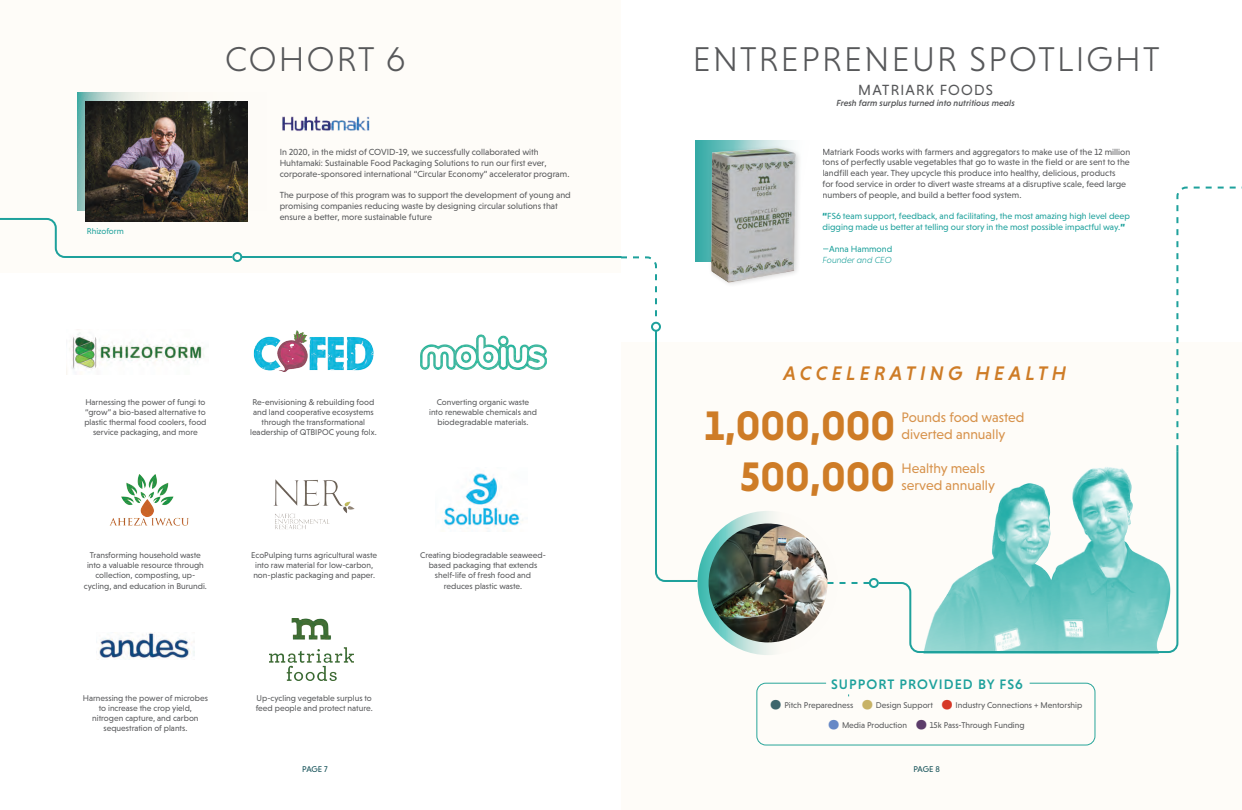
<style>
.page{position:relative;width:1242px;height:810px;background:#fff}
.page>*{position:absolute;margin:0;border:0;box-sizing:border-box;transform-origin:0 0}
.cohort_body{font:700 42px "Niveau Grotesk";color:#ce7c27}
.intro_copy{font:35px "Niveau Grotesk Light Small Caps";letter-spacing:.065em;color:#57585a}
.cohort_body-2{font:italic 500 20px "Niveau Grotesk";letter-spacing:.215em;color:#ce7c27}
.intro_copy-2{font:15px "Niveau Grotesk";letter-spacing:.075em;color:#57585a}
.cohort_body-3{font:14px "Niveau Grotesk";color:#d7924b}
.intro_copy-3{font:500 14px "Niveau Grotesk";letter-spacing:.075em;color:#1ea19c}
.intro_copy-4{font:9px/10.8px "Niveau Grotesk";color:#57585a}
.intro_copy-5{font:9px/10.8px "Niveau Grotesk";color:#1ea19c}
.intro_copy-6{font:italic 500 9px "Niveau Grotesk";color:#57585a}
.intro_copy-7{font:italic 300 9px "Niveau Grotesk";color:#1ea19c}
.cohort_body-4{font:8.5px/10.2px "Niveau Grotesk";color:#57585a;text-align:center}
.cohort_body-5{font:8.5px "Niveau Grotesk";letter-spacing:-.02em;color:#135057}
.cohort_body-6{font:8.5px "Niveau Grotesk";letter-spacing:-.005em;color:#1ea19c}
.s1{font-weight:900}
.s2{font-size:45px;color:#3d666d}
.s3{font-size:45px;color:#c7b266}
.s4{font-size:45px;color:#d63827}
.s5{font-size:45px;color:#6688c6}
.s6{font-size:45px;color:#5c3c6a}
</style>
<div class="page">
<div style="left:0;top:0;width:620px;height:810px;background:#fefcf8"></div>
<div style="left:622px;top:342px;width:620px;height:468px;background:#fefcf8"></div>
<svg style="left:78px;top:93px;width:170px;height:118px"></svg>
<div style="left:0;top:274px;width:620px;height:536px;background:#fff"></div>
<img style="left:269px;top:619px;width:84px;height:62px">
<img style="left:254px;top:331px;width:120px;height:41px">
<img style="left:420px;top:335px;width:126px;height:34px">
<img style="left:69px;top:329px;width:135px;height:41px">
<img style="left:442px;top:473px;width:81px;height:58px">
<img style="left:273px;top:479px;width:82px;height:51px">
<img style="left:109px;top:474px;width:80px;height:52px">
<img style="left:99px;top:633px;width:96px;height:26px">
<svg style="left:0;top:217px;width:233px;height:41px"></svg>
<hr style="left:241px;top:256px;width:381px;height:2px;background:#1ea19c">
<div style="left:232px;top:252px;width:10px;height:10px;border:2px solid #1ea19c;border-radius:50%"></div>
<img style="left:698px;top:511px;width:141px;height:144px;border-radius:50%">
<svg style="left:828px;top:582px;width:41px;height:2px"></svg>
<div style="left:869px;top:578px;width:10px;height:10px;border:2px solid #1ea19c;border-radius:50%"></div>
<svg style="left:621px;top:255px;width:78px;height:328px"></svg>
<div style="left:651px;top:322px;width:10px;height:10px;border:2px solid #1ea19c;border-radius:50%"></div>
<svg style="left:877px;top:453px;width:302px;height:201px"></svg>
<svg style="left:1176px;top:186px;width:66px;height:267px"></svg>
<svg style="left:696px;top:140px;width:94px;height:122px;background:#54b6b3"></svg>
<img style="left:282px;top:116px;width:88px;height:15px">
<img style="left:86px;top:101px;width:161px;height:121px">
<img style="left:707px;top:145px;width:93px;height:139px">
<div style="left:756px;top:683px;width:339px;height:63px;border:1px solid #28a59a;border-radius:9px"></div>
<p class="intro_copy" style="left:225px;top:40px;width:182px">COHORT 6</p>
<p class="intro_copy" style="left:693px;top:40px;width:468px">ENTREPRENEUR SPOTLIGHT</p>
<p class="intro_copy-2" style="left:858px;top:82px;width:136px">MATRIARK FOODS</p>
<p class="intro_copy-6" style="left:836px;top:98px;width:180px">Fresh farm surplus turned into nutritious meals</p>
<p class="cohort_body-6" style="left:87px;top:226px;width:38px">Rhizoform</p>
<p class="intro_copy-4" style="left:280px;top:147px;width:291px">In 2020, in the midst of COVID-19, we successfully collaborated with<br>Huhtamaki: Sustainable Food Packaging Solutions to run our first ever, corporate-sponsored international “Circular Economy” accelerator program.</p>
<p class="intro_copy-4" style="left:280px;top:190px;width:293px">The purpose of this program was to support the development of young and promising companies reducing waste by designing circular solutions that ensure a better, more sustainable future</p>
<p class="intro_copy-4" style="left:823px;top:146px;width:309px">Matriark Foods works with farmers and aggregators to make use of the 12 million tons of perfectly usable vegetables that go to waste in the field or are sent to the landfill each year. They upcycle this produce into healthy, delicious, products<br>for food service in order to divert waste streams at a disruptive scale, feed large numbers of people, and build a better food system.</p>
<p class="intro_copy-5" style="left:823px;top:211px;width:309px"><span class="s1">“</span>FS6 team support, feedback, and facilitating, the most amazing high level deep digging made us better at telling our story in the most possible impactful way.<span class="s1">”</span></p>
<p class="intro_copy-5" style="left:823px;top:243px;width:71px">—Anna Hammond</p>
<p class="intro_copy-7" style="left:823px;top:254px;width:71px">Founder and CEO</p>
<p class="cohort_body-2" style="left:783px;top:362px;width:285px">ACCELERATING HEALTH</p>
<p class="cohort_body-4" style="left:84px;top:396px;width:124px">Harnessing the power of fungi to “grow” a bio-based alternative to plastic thermal food coolers, food service packaging, and more</p>
<p class="cohort_body-4" style="left:250px;top:396px;width:128px">Re-envisioning &amp; rebuilding food and land cooperative ecosystems through the transformational leadership of QTBIPOC young folx.</p>
<p class="cohort_body-4" style="left:429px;top:396px;width:109px">Converting organic waste into renewable chemicals and biodegradable materials.</p>
<p class="cohort_body" style="left:705px;top:401px;width:192px">1,000,000</p>
<p class="cohort_body" style="left:740px;top:453px;width:157px">500,000</p>
<p class="cohort_body-3" style="left:902px;top:409px;width:125px">Pounds food wasted</p>
<p class="cohort_body-3" style="left:902px;top:426px;width:105px">diverted annually</p>
<p class="cohort_body-3" style="left:902px;top:460px;width:85px">Healthy meals</p>
<p class="cohort_body-3" style="left:902px;top:477px;width:95px">served annually</p>
<p class="cohort_body-4" style="left:84px;top:550px;width:125px">Transforming household waste into a valuable resource through collection, composting, up&shy;cycling, and education in Burundi.</p>
<p class="cohort_body-4" style="left:251px;top:550px;width:127px;text-align:left">EcoPulping turns agricultural waste into raw material for low-carbon, non-plastic packaging and paper.</p>
<p class="cohort_body-4" style="left:420px;top:550px;width:127px">Creating biodegradable seaweed&shy;based packaging that extends shelf-life of fresh food and reduces plastic waste.</p>
<p class="cohort_body-4" style="left:83px;top:693px;width:127px">Harnessing the power of microbes to increase the crop yield, nitrogen capture, and carbon sequestration of plants.</p>
<p class="cohort_body-4" style="left:256px;top:693px;width:119px;text-align:left">Up-cycling vegetable surplus to feed people and protect nature.</p>
<p class="intro_copy-3" style="left:831px;top:676px;width:193px">SUPPORT PROVIDED BY FS6</p>
<p class="cohort_body-4" style="left:768px;top:700px;width:87px"><span class="s2">•</span>Pitch Preparedness</p>
<p class="cohort_body-4" style="left:859px;top:700px;width:75px"><span class="s3">•</span>Design Support</p>
<p class="cohort_body-4" style="left:939px;top:700px;width:145px"><span class="s4">•</span>Industry Connections + Mentorship</p>
<p class="cohort_body-4" style="left:825px;top:720px;width:83px"><span class="s5">•</span>Media Production</p>
<p class="cohort_body-4" style="left:913px;top:720px;width:113px"><span class="s6">•</span>15k Pass-Through Funding</p>
<p class="cohort_body-5" style="left:302px;top:764px;width:27px">PAGE 7</p>
<p class="cohort_body-5" style="left:913px;top:764px;width:28px">PAGE 8</p>
</div>
